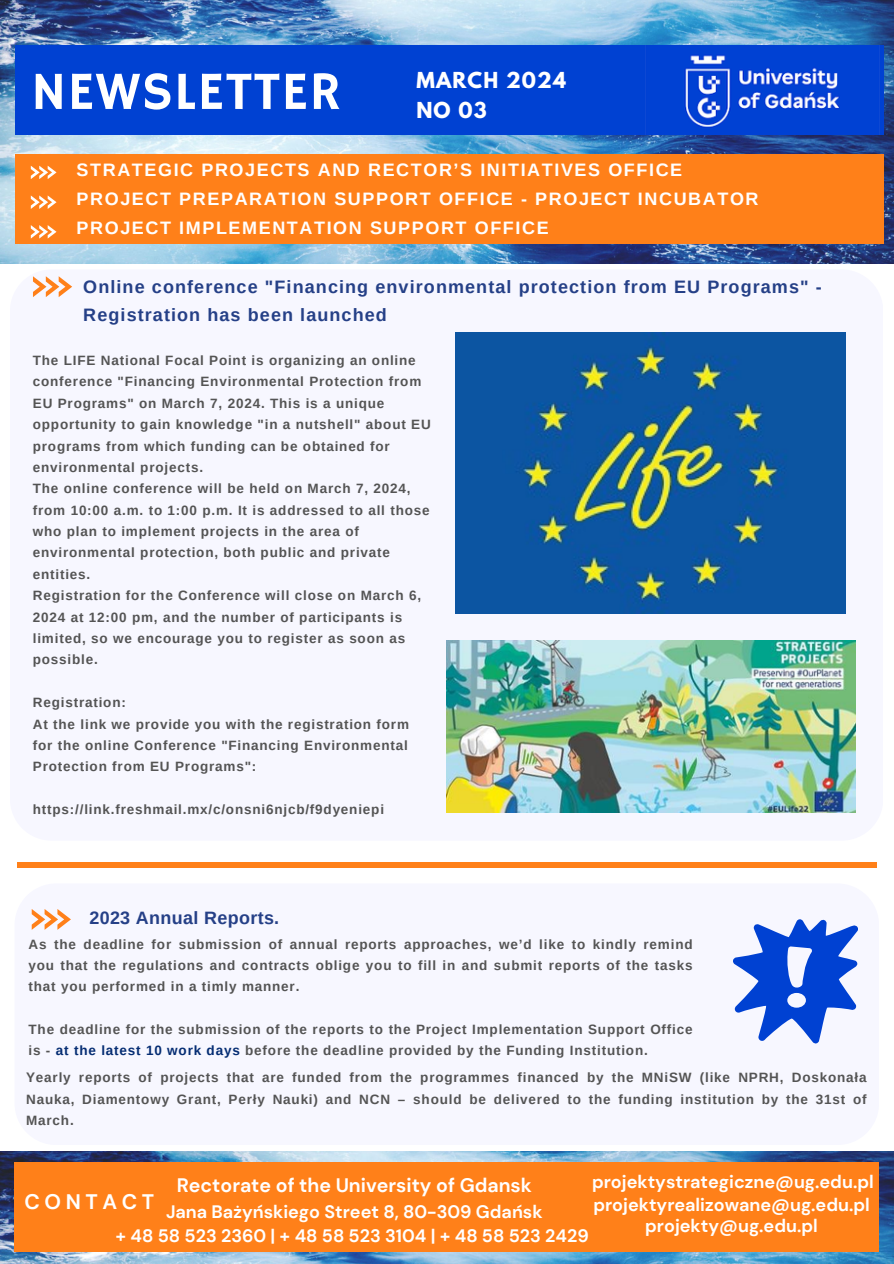
<style>
.page{position:relative;width:894px;height:1264px;background:#fff}
.page>*{position:absolute;margin:0;border:0;box-sizing:border-box;transform-origin:0 0}
.t1{font:54px "Hammersmith One";letter-spacing:.02em;color:#fff}
.t2{font:700 21px "DM Sans";letter-spacing:.22em;color:#fff}
.t3{font:700 19.5px "DM Sans";color:#fff}
.t4{font:700 19.5px/30.3px "League Spartan";letter-spacing:.06em;color:#fff}
.t5{font:700 18px/24.8px "DM Sans";color:#fff;text-align:center}
.t6{font:700 18px/29.2px "Arimo";letter-spacing:.09em;color:#fff}
.t7{font:700 18px/28.2px "Arimo";letter-spacing:.06em;color:#254087}
.t8{font:700 17.85px "Arimo";letter-spacing:.02em;color:#254087}
.t9{font:700 13.5px/21.3px "Arimo";letter-spacing:.06em;color:#545454}
.s1{color:#052d73}
</style>
<div class="page">
<img style="left:0;top:0;width:893px;height:263px">
<div style="left:15px;top:154px;width:868px;height:90px;background:#ff8019"></div>
<svg style="left:31px;top:166px;width:25px;height:13px"></svg>
<img style="left:0;top:1151px;width:893px;height:112px">
<div style="left:15px;top:46px;width:868px;height:89px;background:#0041d2"></div>
<svg style="left:31px;top:195px;width:25px;height:14px"></svg>
<svg style="left:31px;top:225px;width:25px;height:13px"></svg>
<div style="left:15px;top:1162px;width:863px;height:89px;background:#ff8019"></div>
<img style="left:645px;top:46px;width:195px;height:88px">
<svg style="left:33px;top:276px;width:39px;height:21px"></svg>
<div style="left:17px;top:862px;width:859px;height:5px;background:#ff8019"></div>
<svg style="left:32px;top:909px;width:39px;height:20px"></svg>
<svg style="left:733px;top:919px;width:124px;height:124px"></svg>
<img style="left:446px;top:640px;width:409px;height:173px">
<img style="left:456px;top:332px;width:389px;height:281px">
<p class="t1" style="left:31px;top:60px;width:311px">NEWSLETTER</p>
<p class="t4" style="left:416px;top:67px;width:151px">MARCH 2024<br>NO 03</p>
<p class="t6" style="left:77px;top:155px;width:683px">STRATEGIC PROJECTS AND RECTOR’S INITIATIVES OFFICE<br>PROJECT PREPARATION SUPPORT OFFICE - PROJECT INCUBATOR<br>PROJECT IMPLEMENTATION SUPPORT OFFICE</p>
<p class="t7" style="left:83px;top:272px;width:739px">Online conference "Financing environmental protection from EU Programs" -<br>Registration has been launched</p>
<p class="t9" style="left:33px;top:349px;width:399px">The LIFE National Focal Point is organizing an online conference "Financing Environmental Protection from EU Programs" on March 7, 2024. This is a unique opportunity to gain knowledge "in a nutshell" about EU programs from which funding can be obtained for environmental projects.</p>
<p class="t9" style="left:33px;top:478px;width:398px">The online conference will be held on March 7, 2024, from 10:00 a.m. to 1:00 p.m. It is addressed to all those who plan to implement projects in the area of environmental protection, both public and private entities.</p>
<p class="t9" style="left:33px;top:585px;width:389px">Registration for the Conference will close on March 6, 2024 at 12:00 pm, and the number of participants is limited, so we encourage you to register as soon as possible.</p>
<p class="t9" style="left:33px;top:691px;width:94px">Registration:</p>
<h4 class="t9" style="left:33px;top:713px;width:377px;text-align:justify">At the link we provide you with the registration form for the online Conference "Financing Environmental Protection from EU Programs":</h4>
<p class="t9" style="left:33px;top:798px;width:352px">https://link.freshmail.mx/c/onsni6njcb/f9dyeniepi</p>
<p class="t8" style="left:89px;top:907px;width:191px">2023 Annual Reports.</p>
<p class="t9" style="left:29px;top:933px;width:665px;text-align:justify">As the deadline for submission of annual reports approaches, we’d like to kindly remind you that the regulations and contracts oblige you to fill in and submit reports of the tasks that you performed in a timly manner.</p>
<p class="t9" style="left:29px;top:1018px;width:665px">The deadline for the submission of the reports to the Project Implementation Support Office is - <span class="s1">at the latest 10 work days</span> before the deadline provided by the Funding Institution.</p>
<p class="t9" style="left:26px;top:1067px;width:841px;text-align:justify">Yearly reports of projects that are funded from the programmes financed by the MNiSW (like NPRH, Doskonała Nauka, Diamentowy Grant, Perły Nauki) and NCN – should be delivered to the funding institution by the 31st of March.</p>
<p class="t3" style="left:177px;top:1172px;width:356px">Rectorate of the University of Gdansk</p>
<p class="t5" style="left:592px;top:1169px;width:283px">projektystrategiczne@ug.edu.pl</p>
<p class="t5" style="left:116px;top:1198px;width:474px">Jana Bażyńskiego Street 8, 80-309 Gdańsk<br>+ 48 58 523 2360 | + 48 58 523 3104 | + 48 58 523 2429</p>
<h4 class="t2" style="left:24px;top:1188px;width:131px">CONTACT</h4>
<p class="t5" style="left:593px;top:1192px;width:278px">projektyrealizowane@ug.edu.pl</p>
<h3 class="t5" style="left:645px;top:1213px;width:174px">projekty@ug.edu.pl</h3>
</div>
